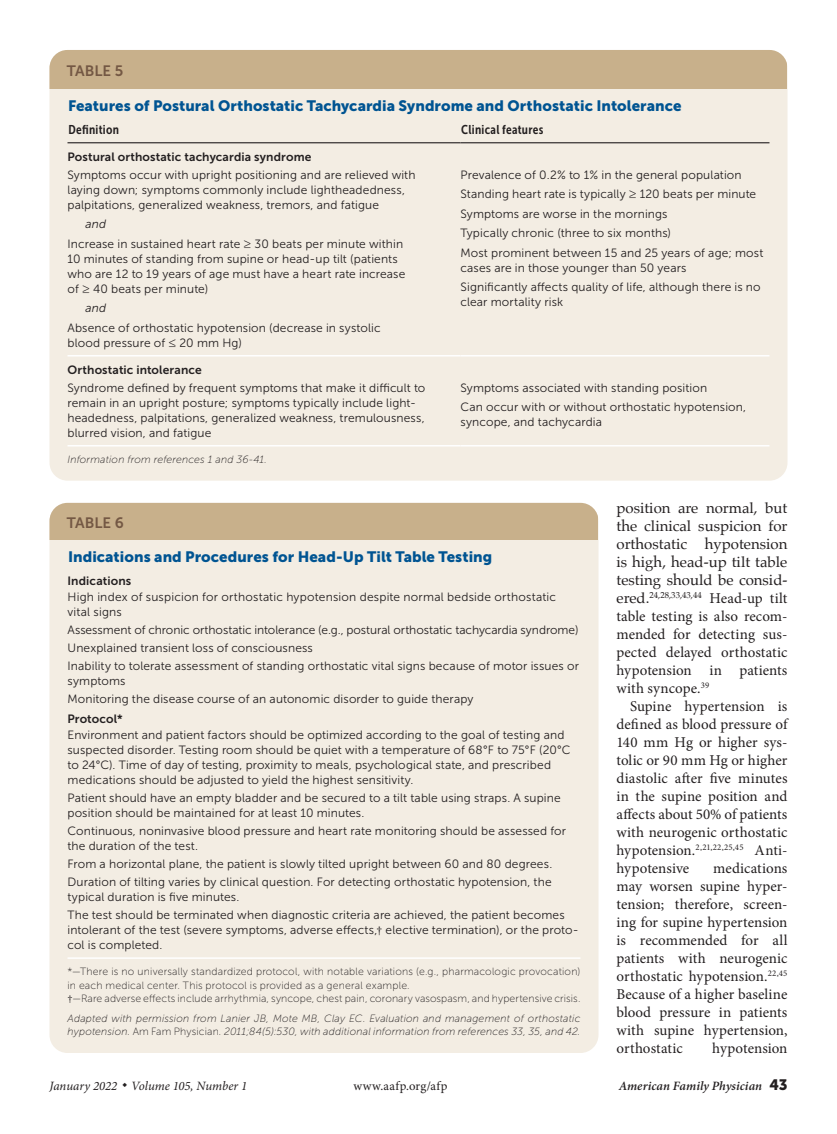
<style>
.page{position:relative;width:837px;height:1134px;background:#fff}
.page>*{position:absolute;margin:0;border:0;box-sizing:border-box;transform-origin:0 0}
.body_text{font:15px/18px "Minion Pro";color:#231f20;text-align:justify}
.table_title{font:15px "Museo Sans 900";letter-spacing:.005em;color:#005492}
.body_text-2{font:15px/18px "Palatino";color:#231f20;text-align:justify}
.table{font:15px "Museo Sans 700";color:#745844}
.t1{font:italic 12.75px "Minion Pro";color:#231f20}
.t2{font:italic 600 12.75px "Minion Pro";letter-spacing:.005em;color:#231f20}
.t3{font:12.75px "Minion Pro";letter-spacing:.03em;color:#231f20}
.table_head_last_col{font:12.75px "Museo Sans Cond 700";letter-spacing:.02em;color:#231f20}
.table_head1{font:12.75px "Museo Sans Cond 700";letter-spacing:.025em;color:#231f20}
.table_data_last_col{font:12px/15px "Museo Sans 300";letter-spacing:.01em;color:#231f20}
.table_data{font:12px/15px "Museo Sans 300";letter-spacing:.01em;color:#231f20}
.table_data_last_col-2{font:12px "Museo Sans 700";letter-spacing:.01em;color:#231f20}
.table_data-2{font:12px "Museo Sans 700";letter-spacing:.01em;color:#231f20}
.table_and_or{font:italic 12px "Museo Sans 300";letter-spacing:.015em;color:#231f20}
.table_fig_note{font:italic 10.5px/13.5px "Museo Sans 100";letter-spacing:.015em;color:#231f20}
.table_fig_note_nospa{font:10.5px/13.5px "Museo Sans 100";letter-spacing:.02em;color:#231f20}
.table_fig_note-2{font:10.5px "Museo Sans 100";letter-spacing:.01em;color:#231f20}
.body_text-3{font:8.7px "Palatino";color:#231f20}
.s1{font-family:"Minion Pro"}
.s2{font-style:normal}
.s3{font-size:15px}
.s4{font-family:"Minion Pro";font-size:15px}
.s5{font-family:"Museo Sans 900";font-weight:400;font-style:normal;font-size:15px}
</style>
<div class="page">
<div style="left:50px;top:50px;width:738px;height:431px;background:#f3ede3;border-radius:18px"></div>
<hr style="left:68px;top:142px;width:392px;height:1px;background:#231f20">
<hr style="left:460px;top:142px;width:310px;height:1px;background:#231f20">
<hr style="left:68px;top:355px;width:392px;height:2px;background:#fff">
<hr style="left:460px;top:355px;width:310px;height:2px;background:#fff">
<hr style="left:68px;top:445px;width:392px;height:2px;background:#fff">
<hr style="left:460px;top:445px;width:310px;height:2px;background:#fff">
<div style="left:50px;top:50px;width:738px;height:39px;background:#c8b08b"></div>
<div style="left:50px;top:503px;width:548px;height:550px;background:#f3ede3;border-radius:18px"></div>
<hr style="left:68px;top:957px;width:512px;height:2px;background:#fff">
<div style="left:50px;top:503px;width:548px;height:37px;background:#c8b08b"></div>
<p class="table" style="left:67px;top:63px;width:58px">TABLE 5</p>
<p class="table_title" style="left:68px;top:97px;width:615px">Features of Postural Orthostatic Tachycardia Syndrome and Orthostatic Intolerance</p>
<p class="table_head1" style="left:68px;top:122px;width:52px">Definition</p>
<p class="table_head_last_col" style="left:461px;top:122px;width:84px">Clinical features</p>
<p class="table_data_last_col-2" style="left:68px;top:150px;width:246px">Postural orthostatic tachycardia syndrome</p>
<p class="table_data" style="left:68px;top:167px;width:350px">Symptoms occur with upright positioning and are relieved with laying down; symptoms commonly include lightheadedness, palpitations, generalized weakness, tremors, and fatigue</p>
<p class="table_and_or" style="left:86px;top:218px;width:22px">and</p>
<p class="table_data" style="left:68px;top:236px;width:339px">Increase in sustained heart rate ≥ 30 beats per minute within 10 minutes of standing from supine or head-up tilt (patients who are 12 to 19 years of age must have a heart rate increase of ≥ 40 beats per minute)</p>
<p class="table_and_or" style="left:86px;top:302px;width:22px">and</p>
<p class="table_data" style="left:68px;top:320px;width:315px">Absence of orthostatic hypotension (decrease in systolic blood pressure of ≤ 20 mm Hg)</p>
<p class="table_data_last_col" style="left:460px;top:167px;width:283px">Prevalence of 0.2% to 1% in the general population</p>
<p class="table_data_last_col" style="left:460px;top:187px;width:297px">Standing heart rate is typically ≥ 120 beats per minute</p>
<p class="table_data_last_col" style="left:460px;top:206px;width:209px">Symptoms are worse in the mornings</p>
<p class="table_data_last_col" style="left:460px;top:226px;width:212px">Typically chronic (three to six months)</p>
<p class="table_data_last_col" style="left:460px;top:245px;width:304px">Most prominent between 15 and 25 years of age; most cases are in those younger than 50 years</p>
<p class="table_data_last_col" style="left:460px;top:280px;width:302px">Significantly affects quality of life, although there is no clear mortality risk</p>
<p class="table_data-2" style="left:68px;top:363px;width:136px">Orthostatic intolerance</p>
<p class="table_data" style="left:68px;top:380px;width:359px">Syndrome defined by frequent symptoms that make it difficult to remain in an upright posture; symptoms typically include light&shy;headedness, palpitations, generalized weakness, tremulousness, blurred vision, and fatigue</p>
<p class="table_data_last_col" style="left:460px;top:380px;width:248px">Symptoms associated with standing position</p>
<p class="table_data_last_col" style="left:460px;top:400px;width:287px">Can occur with or without orthostatic hypotension, syncope, and tachycardia</p>
<p class="table_fig_note" style="left:68px;top:452px;width:201px">Information from references 1 and 36-41.</p>
<p class="table" style="left:67px;top:514px;width:58px">TABLE 6</p>
<p class="table_title" style="left:68px;top:548px;width:426px">Indications and Procedures for Head-Up Tilt Table Testing</p>
<p class="table_data_last_col-2" style="left:68px;top:574px;width:65px">Indications</p>
<p class="table_data_last_col" style="left:68px;top:590px;width:490px">High index of suspicion for orthostatic hypotension despite normal bedside orthostatic vital signs</p>
<p class="table_data_last_col" style="left:68px;top:623px;width:512px">Assessment of chronic orthostatic intolerance (e.g., postural orthostatic tachycardia syndrome)</p>
<p class="table_data_last_col" style="left:68px;top:641px;width:247px">Unexplained transient loss of consciousness</p>
<p class="table_data_last_col" style="left:68px;top:659px;width:513px">Inability to tolerate assessment of standing orthostatic vital signs because of motor issues or symptoms</p>
<p class="table_data_last_col" style="left:68px;top:692px;width:408px">Monitoring the disease course of an autonomic disorder to guide therapy</p>
<p class="table_data_last_col-2" style="left:68px;top:712px;width:57px">Protocol*</p>
<p class="table_data_last_col" style="left:68px;top:728px;width:505px">Environment and patient factors should be optimized according to the goal of testing and suspected disorder. Testing room should be quiet with a temperature of 68°F to 75°F (20°C to 24°C). Time of day of testing, proximity to meals, psychological state, and prescribed medications should be adjusted to yield the highest sensitivity.</p>
<p class="table_data_last_col" style="left:68px;top:791px;width:495px">Patient should have an empty bladder and be secured to a tilt table using straps. A supine position should be maintained for at least 10 minutes.</p>
<p class="table_data_last_col" style="left:68px;top:824px;width:500px">Continuous, noninvasive blood pressure and heart rate monitoring should be assessed for the duration of the test.</p>
<p class="table_data_last_col" style="left:68px;top:857px;width:486px">From a horizontal plane, the patient is slowly tilted upright between 60 and 80 degrees.</p>
<p class="table_data_last_col" style="left:68px;top:875px;width:486px">Duration of tilting varies by clinical question. For detecting orthostatic hypotension, the typical duration is five minutes.</p>
<p class="table_data_last_col" style="left:68px;top:908px;width:513px">The test should be terminated when diagnostic criteria are achieved, the patient becomes intolerant of the test (severe symptoms, adverse effects,<span class="s1">†</span> elective termination), or the proto&shy;col is completed.</p>
<p class="table_fig_note_nospa" style="left:68px;top:965px;width:514px">*—There is no universally standardized protocol, with notable variations (e.g., pharmacologic provocation) in each medical center. This protocol is provided as a general example.</p>
<p class="table_fig_note-2" style="left:68px;top:993px;width:515px"><span class="s1">†</span>—Rare adverse effects include arrhythmia, syncope, chest pain, coronary vasospasm, and hypertensive crisis.</p>
<p class="table_fig_note" style="left:68px;top:1011px;width:515px">Adapted with permission from Lanier JB, Mote MB, Clay EC. Evaluation and management of orthostatic hypotension. <span class="s2">Am Fam Physician</span>. 2011;84(5):530, with additional information from references 33, 35, and 42.</p>
<p class="body_text-2" style="left:616px;top:499px;width:173px">position are normal, but the clinical suspicion for orthostatic hypotension is high, head-up tilt table testing should be consid-</p>
<p class="body_text-3" style="left:616px;top:588px;width:173px"><span class="s3">ered.</span>24,28,33,43,44 <span class="s4">Head-up tilt</span></p>
<p class="body_text" style="left:616px;top:607px;width:173px">table testing is also recom&shy;mended for detecting sus&shy;pected delayed orthostatic hypotension in patients with syncope.<sup>39</sup></p>
<p class="body_text" style="left:616px;top:697px;width:173px;text-indent:14px">Supine hypertension is defined as blood pressure of 140 mm Hg or higher sys&shy;tolic or 90 mm Hg or higher diastolic after five minutes in the supine position and affects about 50% of patients with neurogenic orthostatic hypotension.<sup>2,21,22,25,45</sup> Anti&shy;hypotensive</p>
<p class="body_text" style="left:616px;top:859px;width:173px;text-indent:97px">medications may worsen supine hyper&shy;tension; therefore, screen&shy;ing for supine hypertension is recommended for all patients with neurogenic orthostatic hypotension.<sup>22,45<br></sup>Because of a higher baseline blood pressure in patients with supine hypertension, orthostatic</p>
<p class="body_text" style="left:712px;top:1039px;width:77px">hypotension</p>
<p class="t1" style="left:50px;top:1078px;width:199px">January 2022 ◆ Volume 105, Number 1</p>
<p class="t3" style="left:353px;top:1078px;width:96px">www.aafp.org/afp</p>
<p class="t2" style="left:619px;top:1077px;width:170px">American Family Physician <span class="s5">43</span></p>
</div>
